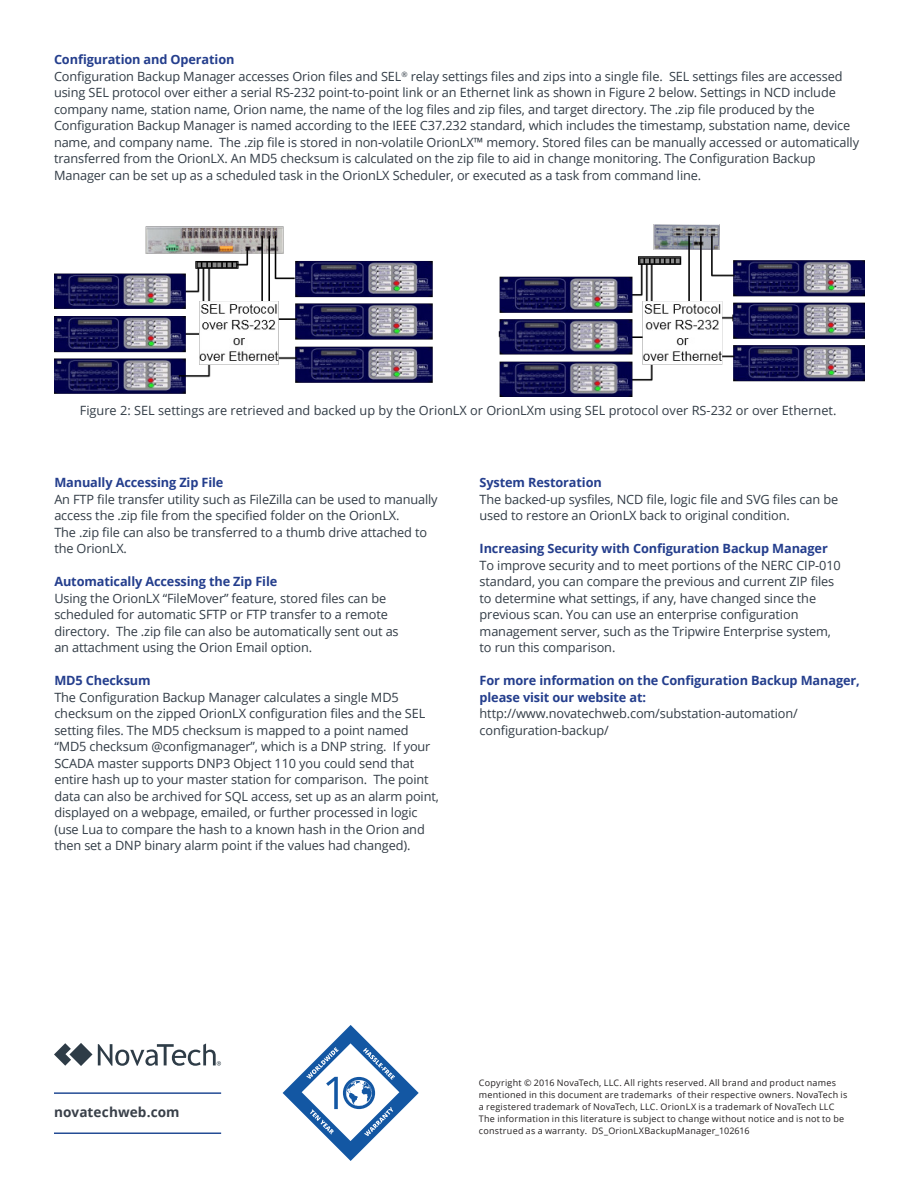
<style>
.page{position:relative;width:918px;height:1188px;background:#fff}
.page>*{position:absolute;margin:0;border:0;box-sizing:border-box;transform-origin:0 0}
.t1{font:700 13.65px "Open Sans";letter-spacing:.005em;color:#394049}
.t2{font:12.75px/16.5px "Open Sans";letter-spacing:-.01em;color:#323c46}
.t3{font:700 12.75px/16.5px "Open Sans";letter-spacing:-.01em;color:#243e8d}
.Subhead{font:9px/12px "Open Sans";letter-spacing:.025em;color:#231f20}
</style>
<div class="page">
<hr style="left:54px;top:1092px;width:167px;height:2px;background:#244c95">
<hr style="left:54px;top:1132px;width:167px;height:2px;background:#244c95">
<svg style="left:54px;top:1043px;width:38px;height:23px"></svg>
<svg style="left:98px;top:1044px;width:123px;height:22px"></svg>
<img style="left:54px;top:224px;width:810px;height:173px">
<svg style="left:283px;top:1025px;width:136px;height:136px"></svg>
<p class="t3" style="left:54px;top:51px;width:182px">Configuration and Operation</p>
<p class="t2" style="left:54px;top:68px;width:807px">Configuration Backup Manager accesses Orion files and SEL<sup>®</sup> relay settings files and zips into a single file. SEL settings files are accessed using SEL protocol over either a serial RS-232 point-to-point link or an Ethernet link as shown in Figure 2 below. Settings in NCD include company name, station name, Orion name, the name of the log files and zip files, and target directory. The .zip file produced by the Configuration Backup Manager is named according to the IEEE C37.232 standard, which includes the timestamp, substation name, device name, and company name. The .zip file is stored in non-volatile OrionLX™ memory. Stored files can be manually accessed or automatically transferred from the OrionLX. An MD5 checksum is calculated on the zip file to aid in change monitoring. The Configuration Backup Manager can be set up as a scheduled task in the OrionLX Scheduler, or executed as a task from command line.</p>
<p class="t2" style="left:80px;top:402px;width:758px">Figure 2: SEL settings are retrieved and backed up by the OrionLX or OrionLXm using SEL protocol over RS-232 or over Ethernet.</p>
<p class="t3" style="left:54px;top:474px;width:171px">Manually Accessing Zip File</p>
<p class="t2" style="left:54px;top:490px;width:385px">An FTP file transfer utility such as FileZilla can be used to manually access the .zip file from the specified folder on the OrionLX.<br>The .zip file can also be transferred to a thumb drive attached to the OrionLX.</p>
<p class="t3" style="left:54px;top:573px;width:225px">Automatically Accessing the Zip File</p>
<p class="t2" style="left:54px;top:589px;width:346px">Using the OrionLX “FileMover” feature, stored files can be scheduled for automatic SFTP or FTP transfer to a remote directory. The .zip file can also be automatically sent out as an attachment using the Orion Email option.</p>
<p class="t3" style="left:54px;top:672px;width:98px">MD5 Checksum</p>
<p class="t2" style="left:54px;top:688px;width:386px">The Configuration Backup Manager calculates a single MD5 checksum on the zipped OrionLX configuration files and the SEL setting files. The MD5 checksum is mapped to a point named “MD5 checksum @configmanager”, which is a DNP string. If your SCADA master supports DNP3 Object 110 you could send that entire hash up to your master station for comparison. The point data can also be archived for SQL access, set up as an alarm point, displayed on a webpage, emailed, or further processed in logic (use Lua to compare the hash to a known hash in the Orion and then set a DNP binary alarm point if the values had changed).</p>
<p class="t3" style="left:480px;top:474px;width:124px">System Restoration</p>
<p class="t2" style="left:480px;top:490px;width:360px">The backed-up sysfiles, NCD file, logic file and SVG files can be used to restore an OrionLX back to original condition.</p>
<p class="t3" style="left:480px;top:540px;width:350px">Increasing Security with Configuration Backup Manager</p>
<p class="t2" style="left:480px;top:556px;width:363px">To improve security and to meet portions of the NERC CIP-010 standard, you can compare the previous and current ZIP files to determine what settings, if any, have changed since the previous scan. You can use an enterprise configuration management server, such as the Tripwire Enterprise system, to run this comparison.</p>
<p class="t3" style="left:480px;top:672px;width:382px">For more information on the Configuration Backup Manager, please visit our website at:</p>
<p class="t2" style="left:480px;top:705px;width:320px">http://www.novatechweb.com/substation-automation/ configuration-backup/</p>
<p class="t1" style="left:54px;top:1102px;width:127px">novatechweb.com</p>
<p class="Subhead" style="left:479px;top:1077px;width:370px">Copyright © 2016 NovaTech, LLC. All rights reserved. All brand and product names mentioned in this document are trademarks of their respective owners. NovaTech is a registered trademark of NovaTech, LLC. OrionLX is a trademark of NovaTech LLC The information in this literature is subject to change without notice and is not to be construed as a warranty. DS_OrionLXBackupManager_102616</p>
</div>
